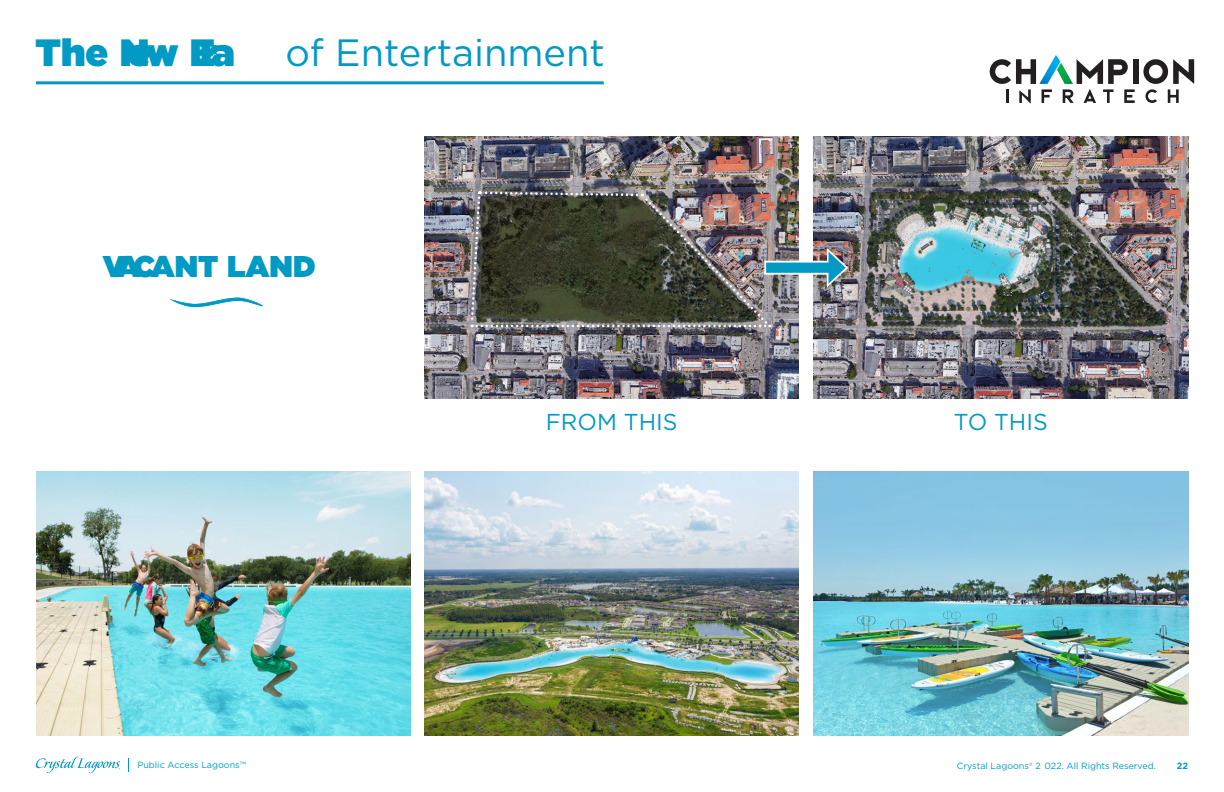
<style>
.page{position:relative;width:1224px;height:792px;background:#fff}
.page>*{position:absolute;margin:0;border:0;box-sizing:border-box;transform-origin:0 0}
.t1{font:38px "Gotham";color:#009ac4}
.t2{font:900 38px "Gotham";letter-spacing:-.13em;color:#009ac4}
.t3{font:900 30px "Gotham";color:#009ac4}
.t4{font:23px "Gotham";color:#009ac4}
.t5{font:9px "Gotham";color:#009ac4}
.t6{font:700 9px "Gotham";color:#009ac4}
</style>
<div class="page">
<svg style="left:128px;top:758px;width:1px;height:13px"></svg>
<svg style="left:36px;top:757px;width:84px;height:16px"></svg>
<img style="left:36px;top:472px;width:374px;height:263px">
<img style="left:425px;top:472px;width:374px;height:263px">
<hr style="left:36px;top:81px;width:568px;height:3px;background:#009ac4">
<img style="left:814px;top:472px;width:374px;height:263px">
<img style="left:425px;top:137px;width:374px;height:262px">
<img style="left:814px;top:137px;width:374px;height:262px">
<svg style="left:770px;top:261px;width:57px;height:14px"></svg>
<div style="left:766px;top:263px;width:69px;height:10px;background:#009ac4"></div>
<svg style="left:827px;top:248px;width:21px;height:39px"></svg>
<img style="left:469px;top:190px;width:301px;height:137px">
<img style="left:170px;top:297px;width:93px;height:11px">
<svg style="left:990px;top:55px;width:204px;height:49px"></svg>
<h1 class="t2" style="left:36px;top:26px;width:201px">The New Era</h1>
<h1 class="t1" style="left:285px;top:29px;width:321px">of Entertainment</h1>
<h2 class="t3" style="left:103px;top:245px;width:214px">VACANT LAND</h2>
<h3 class="t4" style="left:546px;top:407px;width:133px">FROM THIS</h3>
<h3 class="t4" style="left:954px;top:407px;width:95px">TO THIS</h3>
<p class="t5" style="left:137px;top:759px;width:110px">Public Access Lagoons™</p>
<p class="t5" style="left:957px;top:760px;width:201px">Crystal Lagoons® 2 022. All Rights Reserved.</p>
<p class="t6" style="left:1177px;top:760px;width:13px">22</p>
</div>
